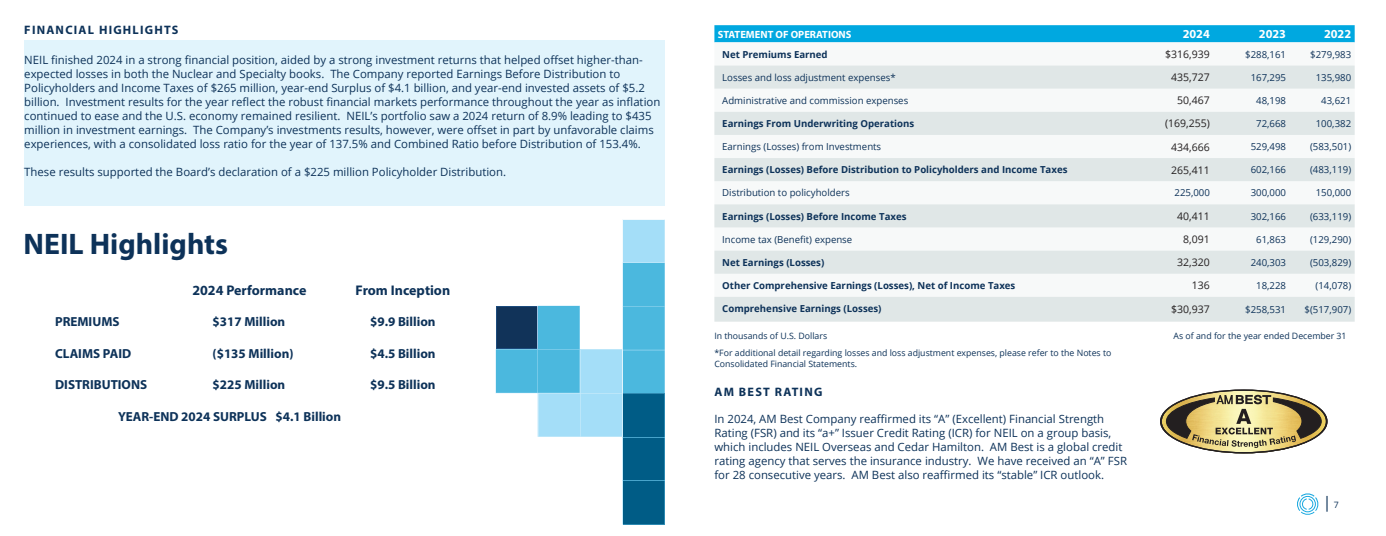
<style>
.page{position:relative;width:1386px;height:536px;background:#fff}
.page>*{position:absolute;margin:0;border:0;box-sizing:border-box;transform-origin:0 0}
.t1{font:700 29.75px "Myriad Pro";color:#0d3259}
.t2{font:15.75px "Open Sans";color:#0d3259}
.t3{font:700 14px "Myriad Pro";color:#0d3259}
.t4{font:700 13.12px "Myriad Pro";color:#0d3259}
.t5{font:700 12.25px "Myriad Pro";letter-spacing:.1em;color:#0d3259}
.t6{font:700 12.25px "Myriad Pro";color:#fff}
.t7{font:11.38px/14px "Open Sans";color:#0d3259}
.t8{font:10.5px "Open Sans";color:#231f20}
.t9{font:700 10.5px "Myriad Pro";color:#fff}
.t10{font:9.62px "Open Sans";color:#0d3259}
.t11{font:700 9.62px "Open Sans";color:#0d3259}
.t12{font:9.62px "Open Sans";color:#103359}
.t13{font:8.75px/10.5px "Open Sans";color:#0d3259}
.s1{font-size:8.75px}
</style>
<div class="page">
<svg style="left:1297px;top:493px;width:21px;height:21px"></svg>
<div style="left:714px;top:25px;width:641px;height:17px;background:#00a8e0"></div>
<svg style="left:714px;top:65px;width:641px;height:256px;fill:#e0e7e7"></svg>
<svg style="left:1160px;top:389px;width:168px;height:64px"></svg>
<div style="left:24px;top:41px;width:641px;height:165px;background:#e1f4fc"></div>
<svg style="left:496px;top:219px;width:169px;height:305px"></svg>
<p class="t5" style="left:24px;top:22px;width:156px">FINANCIAL HIGHLIGHTS</p>
<p class="t7" style="left:24px;top:52px;width:638px">NEIL finished 2024 in a strong financial position, aided by a strong investment returns that helped offset higher-than&shy;expected losses in both the Nuclear and Specialty books. The Company reported Earnings Before Distribution to Policyholders and Income Taxes of $265 million, year-end Surplus of $4.1 billion, and year-end invested assets of $5.2 billion. Investment results for the year reflect the robust financial markets performance throughout the year as inflation continued to ease and the U.S. economy remained resilient. NEIL’s portfolio saw a 2024 return of 8.9% leading to $435 million in investment earnings. The Company’s investments results, however, were offset in part by unfavorable claims experiences, with a consolidated loss ratio for the year of 137.5% and Combined Ratio before Distribution of 153.4%.</p>
<p class="t7" style="left:24px;top:164px;width:483px">These results supported the Board’s declaration of a $225 million Policyholder Distribution.</p>
<h1 class="t1" style="left:24px;top:225px;width:206px">NEIL Highlights</h1>
<p class="t3" style="left:192px;top:281px;width:116px">2024 Performance</p>
<p class="t3" style="left:356px;top:281px;width:96px">From Inception</p>
<p class="t4" style="left:55px;top:313px;width:66px">PREMIUMS</p>
<p class="t4" style="left:213px;top:313px;width:74px">$317 Million</p>
<p class="t4" style="left:370px;top:313px;width:67px">$9.9 Billion</p>
<p class="t4" style="left:55px;top:344px;width:78px">CLAIMS PAID</p>
<p class="t4" style="left:213px;top:344px;width:82px">($135 Million)</p>
<p class="t4" style="left:370px;top:344px;width:67px">$4.5 Billion</p>
<p class="t4" style="left:55px;top:376px;width:94px">DISTRIBUTIONS</p>
<p class="t4" style="left:213px;top:376px;width:74px">$225 Million</p>
<p class="t4" style="left:370px;top:376px;width:67px">$9.5 Billion</p>
<p class="t4" style="left:118px;top:407px;width:225px">YEAR-END 2024 SURPLUS $4.1 Billion</p>
<p class="t9" style="left:718px;top:27px;width:135px">STATEMENT OF OPERATIONS</p>
<p class="t6" style="left:1183px;top:26px;width:29px">2024</p>
<p class="t6" style="left:1259px;top:26px;width:29px">2023</p>
<p class="t6" style="left:1324px;top:26px;width:29px">2022</p>
<p class="t11" style="left:722px;top:47px;width:107px">Net Premiums Earned</p>
<p class="t8" style="left:1165px;top:47px;width:46px">$316,939</p>
<p class="t12" style="left:1245px;top:48px;width:42px">$288,161</p>
<p class="t12" style="left:1310px;top:48px;width:42px">$279,983</p>
<p class="t10" style="left:722px;top:71px;width:175px">Losses and loss adjustment expenses*</p>
<p class="t8" style="left:1171px;top:70px;width:40px">435,727</p>
<p class="t10" style="left:1251px;top:71px;width:37px">167,295</p>
<p class="t10" style="left:1316px;top:71px;width:37px">135,980</p>
<p class="t10" style="left:722px;top:94px;width:188px">Administrative and commission expenses</p>
<p class="t8" style="left:1177px;top:93px;width:34px">50,467</p>
<p class="t10" style="left:1256px;top:94px;width:31px">48,198</p>
<p class="t10" style="left:1321px;top:94px;width:31px">43,621</p>
<p class="t11" style="left:722px;top:117px;width:193px">Earnings From Underwriting Operations</p>
<p class="t8" style="left:1165px;top:116px;width:46px">(169,255)</p>
<p class="t10" style="left:1256px;top:117px;width:31px">72,668</p>
<p class="t10" style="left:1316px;top:117px;width:37px">100,382</p>
<p class="t10" style="left:722px;top:140px;width:160px">Earnings (Losses) from Investments</p>
<p class="t8" style="left:1171px;top:139px;width:40px">434,666</p>
<p class="t10" style="left:1251px;top:140px;width:37px">529,498</p>
<p class="t10" style="left:1310px;top:140px;width:43px">(583,501)</p>
<p class="t11" style="left:722px;top:163px;width:347px">Earnings (Losses) Before Distribution to Policyholders and Income Taxes</p>
<p class="t8" style="left:1171px;top:162px;width:40px">265,411</p>
<p class="t10" style="left:1251px;top:163px;width:37px">602,166</p>
<p class="t10" style="left:1310px;top:163px;width:43px">(483,119)</p>
<p class="t10" style="left:722px;top:186px;width:129px">Distribution to policyholders</p>
<p class="t10" style="left:1175px;top:186px;width:37px">225,000</p>
<p class="t10" style="left:1251px;top:186px;width:37px">300,000</p>
<p class="t10" style="left:1316px;top:186px;width:37px">150,000</p>
<p class="t11" style="left:722px;top:209px;width:186px">Earnings (Losses) Before Income Taxes</p>
<p class="t8" style="left:1177px;top:209px;width:34px">40,411</p>
<p class="t10" style="left:1251px;top:209px;width:37px">302,166</p>
<p class="t10" style="left:1310px;top:209px;width:43px">(633,119)</p>
<p class="t10" style="left:722px;top:232px;width:132px">Income tax (Benefit) expense</p>
<p class="t8" style="left:1183px;top:232px;width:28px">8,091</p>
<p class="t10" style="left:1256px;top:232px;width:31px">61,863</p>
<p class="t10" style="left:1310px;top:232px;width:43px">(129,290)</p>
<p class="t11" style="left:722px;top:255px;width:104px">Net Earnings (Losses)</p>
<p class="t8" style="left:1177px;top:255px;width:34px">32,320</p>
<p class="t10" style="left:1251px;top:256px;width:37px">240,303</p>
<p class="t10" style="left:1310px;top:256px;width:43px">(503,829)</p>
<p class="t11" style="left:722px;top:278px;width:295px">Other Comprehensive Earnings (Losses), Net of Income Taxes</p>
<p class="t8" style="left:1192px;top:278px;width:20px">136</p>
<p class="t10" style="left:1256px;top:279px;width:31px">18,228</p>
<p class="t10" style="left:1316px;top:279px;width:37px">(14,078)</p>
<p class="t11" style="left:722px;top:302px;width:161px">Comprehensive Earnings (Losses)</p>
<p class="t8" style="left:1171px;top:302px;width:40px">$30,937</p>
<p class="t10" style="left:1245px;top:303px;width:42px">$258,531</p>
<p class="t10" style="left:1305px;top:303px;width:48px">$(517,907)</p>
<p class="t13" style="left:714px;top:331px;width:114px">In thousands of U.S. Dollars</p>
<p class="t13" style="left:1174px;top:331px;width:174px">As of and for the year ended December 31</p>
<p class="t13" style="left:714px;top:347px;width:399px">*For additional detail regarding losses and loss adjustment expenses, please refer to the Notes to<br>Consolidated Financial Statements.</p>
<p class="t5" style="left:714px;top:383px;width:109px">AM BEST RATING</p>
<p class="t7" style="left:714px;top:411px;width:414px">In 2024, AM Best Company reaffirmed its “A” (Excellent) Financial Strength Rating (FSR) and its “a+” Issuer Credit Rating (ICR) for NEIL on a group basis, which includes NEIL Overseas and Cedar Hamilton. AM Best is a global credit rating agency that serves the insurance industry. We have received an “A” FSR for 28 consecutive years. AM Best also reaffirmed its “stable” ICR outlook.</p>
<h2 class="t2" style="left:1323px;top:491px;width:17px">| <span class="s1">7</span></h2>
</div>
